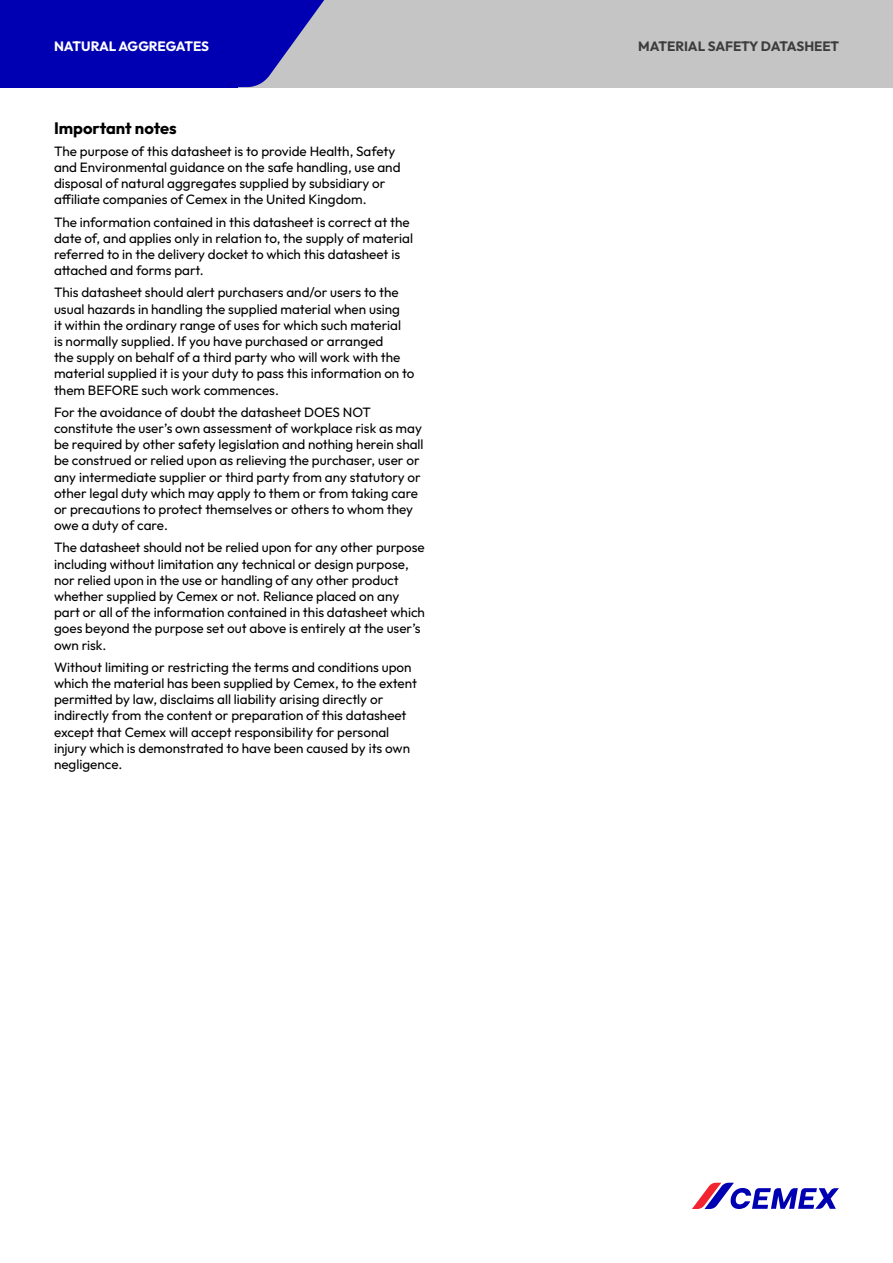
<style>
.page{position:relative;width:893px;height:1263px;background:#fff}
.page>*{position:absolute;margin:0;border:0;box-sizing:border-box;transform-origin:0 0}
.t1{font:700 16.5px "Outfit";color:#000}
.t2{font:13.5px/16.2px "Outfit";color:#000}
.t3{font:700 13.5px "Outfit";letter-spacing:-.01em;color:#3d3d3d}
.t4{font:700 13.5px "Outfit";letter-spacing:-.015em;color:#fff}
</style>
<div class="page">
<svg style="left:692px;top:1183px;width:147px;height:26px"></svg>
<div style="left:0;top:0;width:893px;height:87px;background:#c5c5c5"></div>
<div style="left:0;top:0;width:238px;height:87px;background:#0000b2"></div>
<svg style="left:238px;top:0;width:86px;height:87px"></svg>
<p class="t4" style="left:54px;top:39px;width:157px">NATURAL AGGREGATES</p>
<p class="t3" style="left:638px;top:39px;width:202px">MATERIAL SAFETY DATASHEET</p>
<p class="t1" style="left:54px;top:118px;width:124px">Important notes</p>
<p class="t2" style="left:54px;top:143px;width:348px">The purpose of this datasheet is to provide Health, Safety and Environmental guidance on the safe handling, use and disposal of natural aggregates supplied by subsidiary or affiliate companies of Cemex in the United Kingdom.</p>
<p class="t2" style="left:54px;top:214px;width:361px">The information contained in this datasheet is correct at the date of, and applies only in relation to, the supply of material referred to in the delivery docket to which this datasheet is attached and forms part.</p>
<p class="t2" style="left:54px;top:284px;width:362px">This datasheet should alert purchasers and/or users to the usual hazards in handling the supplied material when using<br>it within the ordinary range of uses for which such material<br>is normally supplied. If you have purchased or arranged<br>the supply on behalf of a third party who will work with the material supplied it is your duty to pass this information on to them BEFORE such work commences.</p>
<p class="t2" style="left:54px;top:404px;width:371px">For the avoidance of doubt the datasheet DOES NOT constitute the user’s own assessment of workplace risk as may be required by other safety legislation and nothing herein shall be construed or relied upon as relieving the purchaser, user or any intermediate supplier or third party from any statutory or other legal duty which may apply to them or from taking care or precautions to protect themselves or others to whom they owe a duty of care.</p>
<p class="t2" style="left:54px;top:539px;width:373px">The datasheet should not be relied upon for any other purpose including without limitation any technical or design purpose, nor relied upon in the use or handling of any other product whether supplied by Cemex or not. Reliance placed on any part or all of the information contained in this datasheet which goes beyond the purpose set out above is entirely at the user’s own risk.</p>
<p class="t2" style="left:54px;top:659px;width:365px">Without limiting or restricting the terms and conditions upon which the material has been supplied by Cemex, to the extent permitted by law, disclaims all liability arising directly or indirectly from the content or preparation of this datasheet except that Cemex will accept responsibility for personal injury which is demonstrated to have been caused by its own negligence.</p>
</div>
